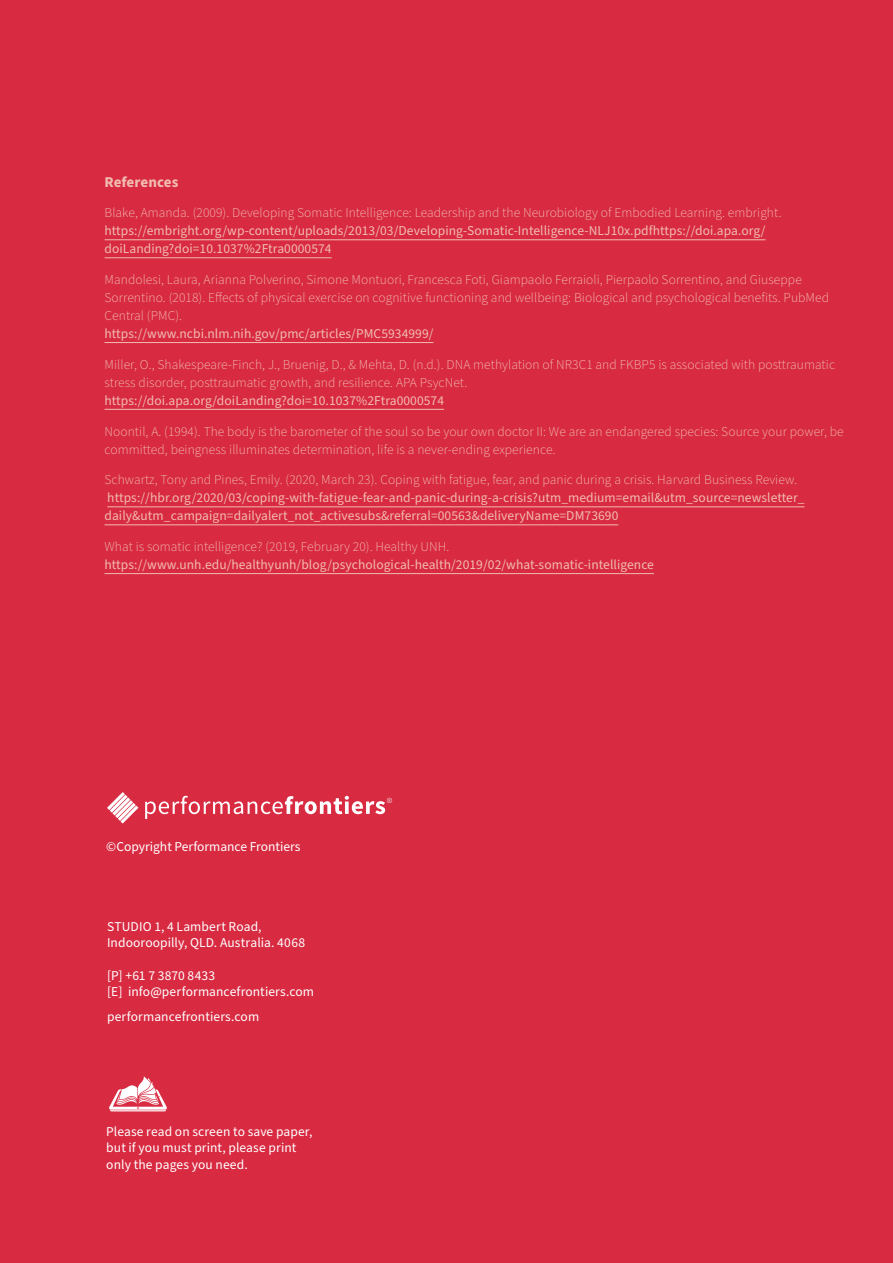
<style>
.page{position:relative;width:893px;height:1263px;background:#fff}
.page>*{position:absolute;margin:0;border:0;box-sizing:border-box;transform-origin:0 0}
.t1{font:700 15px "Source Sans Pro";color:#f1bbb1}
.t2{font:300 13.5px/18px "Source Sans Pro";letter-spacing:.005em;color:#f1bbb1}
.t3{font:13.5px/18px "Source Sans Pro";letter-spacing:.005em;color:#f1bbb1}
.t4{font:13.5px/16.2px "Source Sans Pro";letter-spacing:.005em;color:#fff}
</style>
<div class="page">
<div style="left:0;top:0;width:893px;height:1262px;background:#d82a41"></div>
<svg style="left:109px;top:1076px;width:58px;height:35px"></svg>
<svg style="left:107px;top:792px;width:31px;height:31px"></svg>
<svg style="left:145px;top:796px;width:247px;height:23px"></svg>
<hr style="left:105px;top:239px;width:661px;height:1px;background:#f1bbb1">
<hr style="left:105px;top:257px;width:227px;height:1px;background:#f1bbb1">
<hr style="left:105px;top:342px;width:329px;height:1px;background:#f1bbb1">
<hr style="left:105px;top:409px;width:339px;height:1px;background:#f1bbb1">
<hr style="left:107px;top:506px;width:697px;height:1px;background:#f1bbb1">
<hr style="left:105px;top:524px;width:513px;height:1px;background:#f1bbb1">
<hr style="left:105px;top:573px;width:549px;height:1px;background:#f1bbb1">
<p class="t1" style="left:105px;top:171px;width:75px">References</p>
<p class="t2" style="left:105px;top:204px;width:678px">Blake, Amanda. (2009). Developing Somatic Intelligence: Leadership and the Neurobiology of Embodied Learning. embright.</p>
<p class="t3" style="left:105px;top:222px;width:663px">https://embright.org/wp-content/uploads/2013/03/Developing-Somatic-Intelligence-NLJ10x.pdfhttps://doi.apa.org/ doiLanding?doi=10.1037%2Ftra0000574</p>
<p class="t2" style="left:105px;top:271px;width:726px">Mandolesi, Laura, Arianna Polverino, Simone Montuori, Francesca Foti, Giampaolo Ferraioli, Pierpaolo Sorrentino, and Giuseppe<br>Sorrentino. (2018). Effects of physical exercise on cognitive functioning and wellbeing: Biological and psychological benefits. PubMed<br>Central (PMC).</p>
<p class="t3" style="left:105px;top:325px;width:331px">https://www.ncbi.nlm.nih.gov/pmc/articles/PMC5934999/</p>
<p class="t2" style="left:105px;top:356px;width:732px">Miller, O., Shakespeare-Finch, J., Bruenig, D., &amp; Mehta, D. (n.d.). DNA methylation of NR3C1 and FKBP5 is associated with posttraumatic stress disorder, posttraumatic growth, and resilience. APA PsycNet.</p>
<p class="t3" style="left:105px;top:392px;width:341px">https://doi.apa.org/doiLanding?doi=10.1037%2Ftra0000574</p>
<p class="t2" style="left:105px;top:422px;width:741px">Noontil, A. (1994). The body is the barometer of the soul so be your own doctor II: We are an endangered species: Source your power, be committed, beingness illuminates determination, life is a never-ending experience.</p>
<p class="t2" style="left:105px;top:471px;width:694px">Schwartz, Tony and Pines, Emily. (2020, March 23). Coping with fatigue, fear, and panic during a crisis. Harvard Business Review.</p>
<p class="t3" style="left:105px;top:489px;width:701px">https://hbr.org/2020/03/coping-with-fatigue-fear-and-panic-during-a-crisis?utm_medium=email&amp;utm_source=newsletter_ daily&amp;utm_campaign=dailyalert_not_activesubs&amp;referral=00563&amp;deliveryName=DM73690</p>
<p class="t2" style="left:105px;top:538px;width:346px">What is somatic intelligence? (2019, February 20). Healthy UNH.</p>
<p class="t3" style="left:105px;top:556px;width:551px">https://www.unh.edu/healthyunh/blog/psychological-health/2019/02/what-somatic-intelligence</p>
<p class="t4" style="left:106px;top:838px;width:196px">©Copyright Performance Frontiers</p>
<p class="t4" style="left:107px;top:919px;width:200px">STUDIO 1, 4 Lambert Road,<br>Indooroopilly, QLD. Australia. 4068</p>
<p class="t4" style="left:107px;top:968px;width:209px">[P] +61 7 3870 8433<br>[E] info@performancefrontiers.com</p>
<p class="t4" style="left:107px;top:1009px;width:154px">performancefrontiers.com</p>
<p class="t4" style="left:106px;top:1124px;width:208px">Please read on screen to save paper, but if you must print, please print only the pages you need.</p>
</div>
